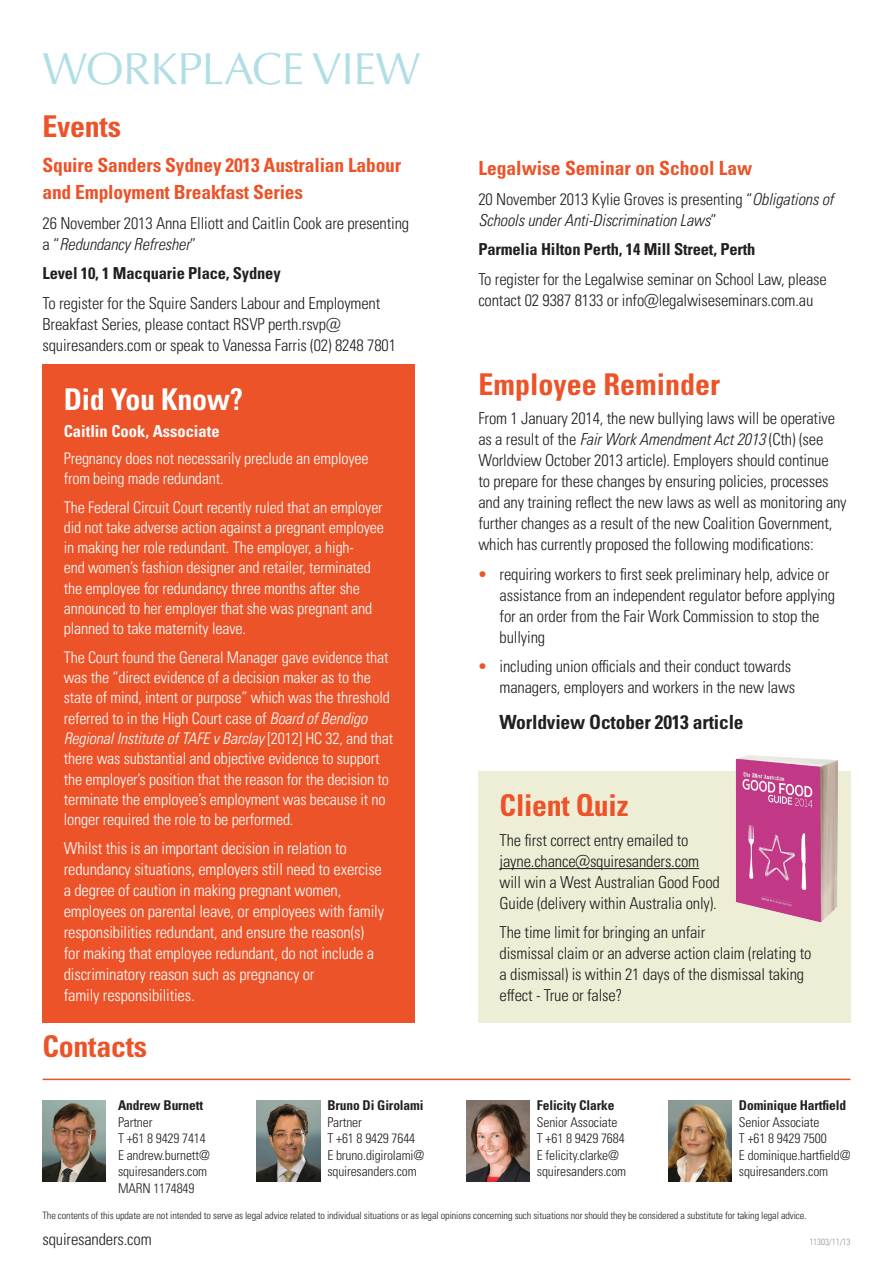
<style>
.page{position:relative;width:893px;height:1263px;background:#fff}
.page>*{position:absolute;margin:0;border:0;box-sizing:border-box;transform-origin:0 0}
.t1{font:45px "Optima LT Pro";letter-spacing:-.01em;color:#b0dee5}
.t2{font:30px "Univers LTCYR 67 Bold Cond";letter-spacing:-.01em;color:#ec5328}
.t3{font:30px "Univers LTCYR 67 Bold Cond";letter-spacing:-.01em;color:#fff}
.t4{font:19.5px/27px "Univers LTCYR 67 Bold Cond";letter-spacing:-.01em;color:#ec5328}
.t5{font:19.5px "Univers LTCYR 67 Bold Cond";letter-spacing:-.01em;color:#231f20}
.t6{font:16.5px/21px "Univers LTCYR 47 Light Cond";letter-spacing:-.01em;color:#231f20}
.t7{font:16.5px/21px "Univers LTCYR 47 Light Cond";letter-spacing:-.01em;color:#fff}
.t8{font:16.5px "Univers LTCYR 47 Light Cond Obl";letter-spacing:-.01em;color:#231f20}
.t9{font:16.5px "Univers LTCYR 67 Bold Cond";letter-spacing:-.01em;color:#231f20}
.t10{font:16.5px "Univers LTCYR 67 Bold Cond";color:#fff}
.t11{font:300 condensed 16.5px "Univers LT Std";letter-spacing:-.01em;color:#231f20}
.t12{font:16.05px/20.2px "Univers LTCYR 47 Light Cond";letter-spacing:-.01em;color:#fff}
.t13{font:16.05px "Univers LTCYR 47 Light Cond Obl";letter-spacing:-.01em;color:#fff}
.t14{font:300 condensed 13.5px/16.5px "Univers LT Std";letter-spacing:-.01em;color:#231f20}
.t15{font:700 condensed 13.5px "Univers LT Std";letter-spacing:-.01em;color:#231f20}
.t16{font:300 condensed 10.2px "Univers LT Std";letter-spacing:-.01em;color:#231f20}
.t17{font:300 condensed 9px "Univers LT Std";letter-spacing:-.01em;color:#939598}
.s1{font-family:"Univers LTCYR 47 Light Cond"}
.s2{font-family:"Univers LTCYR 47 Light Cond Obl"}
.s3{color:#ec5328}
</style>
<div class="page">
<div style="left:43px;top:364px;width:372px;height:659px;background:#ec5328"></div>
<div style="left:478px;top:771px;width:372px;height:252px;background:#eeeed6"></div>
<hr style="left:500px;top:868px;width:199px;height:1px;background:#231f20">
<img style="left:43px;top:1100px;width:63px;height:81px">
<img style="left:257px;top:1100px;width:63px;height:81px">
<img style="left:466px;top:1100px;width:64px;height:81px">
<img style="left:668px;top:1100px;width:64px;height:81px">
<hr style="left:43px;top:1078px;width:807px;height:2px;background:#ec5328">
<img style="left:736px;top:755px;width:102px;height:167px">
<h1 class="t1" style="left:43px;top:41px;width:379px">WORKPLACE VIEW</h1>
<h2 class="t2" style="left:43px;top:108px;width:80px">Events</h2>
<p class="t4" style="left:43px;top:151px;width:360px">Squire Sanders Sydney 2013 Australian Labour and Employment Breakfast Series</p>
<p class="t6" style="left:43px;top:211px;width:368px">26 November 2013 Anna Elliott and Caitlin Cook are presenting</p>
<p class="t8" style="left:43px;top:233px;width:155px"><span class="s1">a “</span>Redundancy Refresher<span class="s1">”</span></p>
<p class="t9" style="left:43px;top:263px;width:240px">Level 10, 1 Macquarie Place, Sydney</p>
<p class="t6" style="left:43px;top:291px;width:355px">To register for the Squire Sanders Labour and Employment<br>Breakfast Series, please contact RSVP perth.rsvp@ squiresanders.com or speak to Vanessa Farris (02) 8248 7801</p>
<h2 class="t3" style="left:64px;top:380px;width:181px">Did You Know?</h2>
<p class="t10" style="left:64px;top:421px;width:157px">Caitlin Cook, Associate</p>
<p class="t12" style="left:64px;top:447px;width:306px">Pregnancy does not necessarily preclude an employee from being made redundant.</p>
<p class="t12" style="left:64px;top:496px;width:322px">The Federal Circuit Court recently ruled that an employer did not take adverse action against a pregnant employee in making her role redundant. The employer, a high-<br>end women’s fashion designer and retailer, terminated the employee for redundancy three months after she announced to her employer that she was pregnant and planned to take maternity leave.</p>
<p class="t12" style="left:64px;top:646px;width:328px">The Court found the General Manager gave evidence that was the “direct evidence of a decision maker as to the state of mind, intent or purpose” which was the threshold referred to in the High Court case of <span class="s2">Board of Bendigo</span></p>
<p class="t13" style="left:64px;top:727px;width:331px">Regional Institute of TAFE v Barclay <span class="s1">[2012] HC 32, and that</span></p>
<p class="t12" style="left:64px;top:748px;width:327px">there was substantial and objective evidence to support the employer’s position that the reason for the decision to terminate the employee’s employment was because it no longer required the role to be performed.</p>
<p class="t7" style="left:64px;top:837px;width:322px">Whilst this is an important decision in relation to redundancy situations, employers still need to exercise a degree of caution in making pregnant women, employees on parental leave, or employees with family responsibilities redundant, and ensure the reason(s) for making that employee redundant, do not include a discriminatory reason such as pregnancy or<br>family responsibilities.</p>
<h2 class="t2" style="left:43px;top:1028px;width:106px">Contacts</h2>
<p class="t15" style="left:118px;top:1097px;width:87px">Andrew Burnett</p>
<p class="t14" style="left:118px;top:1114px;width:93px">Partner<br>T +61 8 9429 7414<br>E andrew.burnett@ squiresanders.com<br>MARN 1174849</p>
<p class="t15" style="left:327px;top:1097px;width:98px">Bruno Di Girolami</p>
<p class="t14" style="left:327px;top:1114px;width:98px">Partner<br>T +61 8 9429 7644<br>E bruno.digirolami@ squiresanders.com</p>
<p class="t4" style="left:478px;top:154px;width:276px">Legalwise Seminar on School Law</p>
<p class="t6" style="left:478px;top:187px;width:357px">20 November 2013 Kylie Groves is presenting “<span class="s2">Obligations of</span></p>
<p class="t8" style="left:478px;top:209px;width:240px">Schools under Anti-Discrimination Laws<span class="s1">”</span></p>
<p class="t9" style="left:478px;top:239px;width:279px">Parmelia Hilton Perth, 14 Mill Street, Perth</p>
<p class="t6" style="left:478px;top:267px;width:350px">To register for the Legalwise seminar on School Law, please contact 02 9387 8133 or info@legalwiseseminars.com.au</p>
<h2 class="t2" style="left:478px;top:366px;width:243px">Employee Reminder</h2>
<p class="t6" style="left:478px;top:407px;width:358px">From 1 January 2014, the new bullying laws will be operative</p>
<p class="t8" style="left:478px;top:428px;width:346px"><span class="s1">as a result of the</span> Fair Work Amendment Act 2013 <span class="s1">(Cth) (see</span></p>
<p class="t6" style="left:478px;top:449px;width:370px">Worldview October 2013 article). Employers should continue<br>to prepare for these changes by ensuring policies, processes and any training reflect the new laws as well as monitoring any further changes as a result of the new Coalition Government, which has currently proposed the following modifications:</p>
<p class="t6" style="left:500px;top:562px;width:337px;text-indent:-21px"><span class="s3">•</span> requiring workers to first seek preliminary help, advice or assistance from an independent regulator before applying for an order from the Fair Work Commission to stop the bullying</p>
<p class="t6" style="left:478px;top:655px;width:318px;text-align:right"><span class="s3">•</span> including union officials and their conduct towards managers, employers and workers in the new laws</p>
<p class="t5" style="left:500px;top:710px;width:246px">Worldview October 2013 article</p>
<h2 class="t2" style="left:500px;top:787px;width:130px">Client Quiz</h2>
<p class="t6" style="left:500px;top:829px;width:222px">The first correct entry emailed to jayne.chance@squiresanders.com will win a West Australian Good Food Guide (delivery within Australia only).</p>
<p class="t6" style="left:500px;top:921px;width:313px">The time limit for bringing an unfair<br>dismissal claim or an adverse action claim (relating to a dismissal) is within 21 days of the dismissal taking effect - True or false?</p>
<p class="t15" style="left:537px;top:1097px;width:79px">Felicity Clarke</p>
<p class="t14" style="left:537px;top:1114px;width:91px">Senior Associate<br>T +61 8 9429 7684<br>E felicity.clarke@ squiresanders.com</p>
<p class="t15" style="left:739px;top:1097px;width:109px">Dominique Hartfield</p>
<p class="t14" style="left:739px;top:1114px;width:113px">Senior Associate<br>T +61 8 9429 7500<br>E dominique.hartfield@ squiresanders.com</p>
<p class="t16" style="left:43px;top:1209px;width:765px">The contents of this update are not intended to serve as legal advice related to individual situations or as legal opinions concerning such situations nor should they be considered a substitute for taking legal advice.</p>
<p class="t11" style="left:43px;top:1229px;width:111px">squiresanders.com</p>
<p class="t17" style="left:809px;top:1236px;width:43px">11303/11/13</p>
</div>
